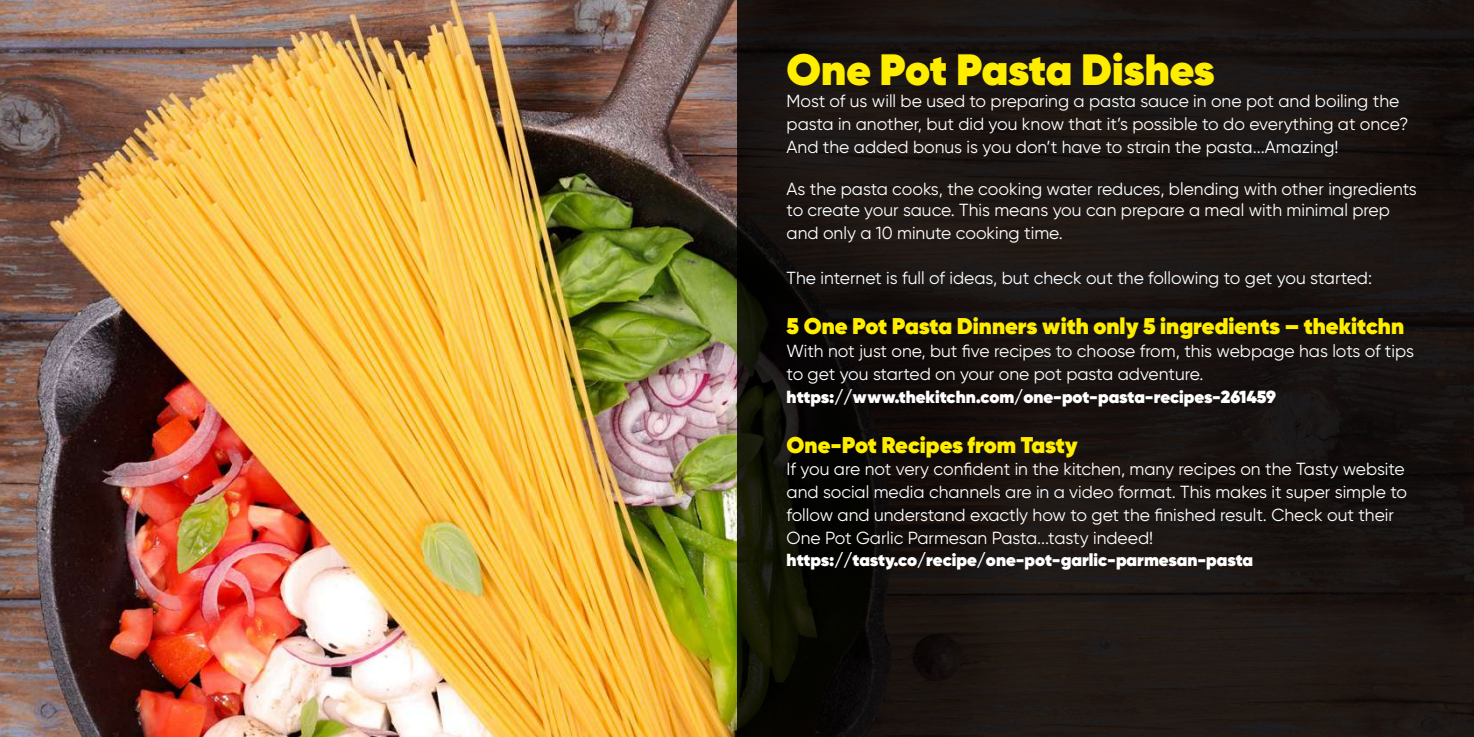
<style>
.page{position:relative;width:1474px;height:737px;background:#fff}
.page>*{position:absolute;margin:0;border:0;box-sizing:border-box;transform-origin:0 0}
.t1{font:800 43.75px "Gilroy";color:#ffed00}
.t2{font:800 22.75px "Gilroy";color:#ffed00}
.t3{font:17.5px/22.8px "Gilroy";color:#fff}
.t4{font:800 17.5px "Gilroy";color:#fff}
</style>
<div class="page">
<img style="left:0;top:0;width:737px;height:737px">
<svg style="left:737px;top:0;width:736px;height:737px;background:#181310"></svg>
<h1 class="t1" style="left:786px;top:41px;width:429px">One Pot Pasta Dishes</h1>
<p class="t3" style="left:786px;top:90px;width:623px">Most of us will be used to preparing a pasta sauce in one pot and boiling the pasta in another, but did you know that it’s possible to do everything at once?<br>And the added bonus is you don’t have to strain the pasta...Amazing!</p>
<p class="t3" style="left:786px;top:178px;width:631px;line-height:21px">As the pasta cooks, the cooking water reduces, blending with other ingredients to create your sauce. This means you can prepare a meal with minimal prep</p>
<p class="t3" style="left:786px;top:221px;width:277px">and only a 10 minute cooking time.</p>
<p class="t3" style="left:786px;top:266px;width:587px">The internet is full of ideas, but check out the following to get you started:</p>
<h2 class="t2" style="left:786px;top:312px;width:619px">5 One Pot Pasta Dinners with only 5 ingredients – thekitchn</h2>
<p class="t3" style="left:786px;top:339px;width:629px">With not just one, but five recipes to choose from, this webpage has lots of tips to get you started on your one pot pasta adventure.</p>
<p class="t4" style="left:786px;top:385px;width:490px">https://www.thekitchn.com/one-pot-pasta-recipes-261459</p>
<h2 class="t2" style="left:786px;top:430px;width:293px">One-Pot Recipes from Tasty</h2>
<p class="t3" style="left:786px;top:458px;width:622px">If you are not very confident in the kitchen, many recipes on the Tasty website and social media channels are in a video format. This makes it super simple to follow and understand exactly how to get the finished result. Check out their One Pot Garlic Parmesan Pasta...tasty indeed!</p>
<p class="t4" style="left:786px;top:549px;width:468px">https://tasty.co/recipe/one-pot-garlic-parmesan-pasta</p>
</div>
